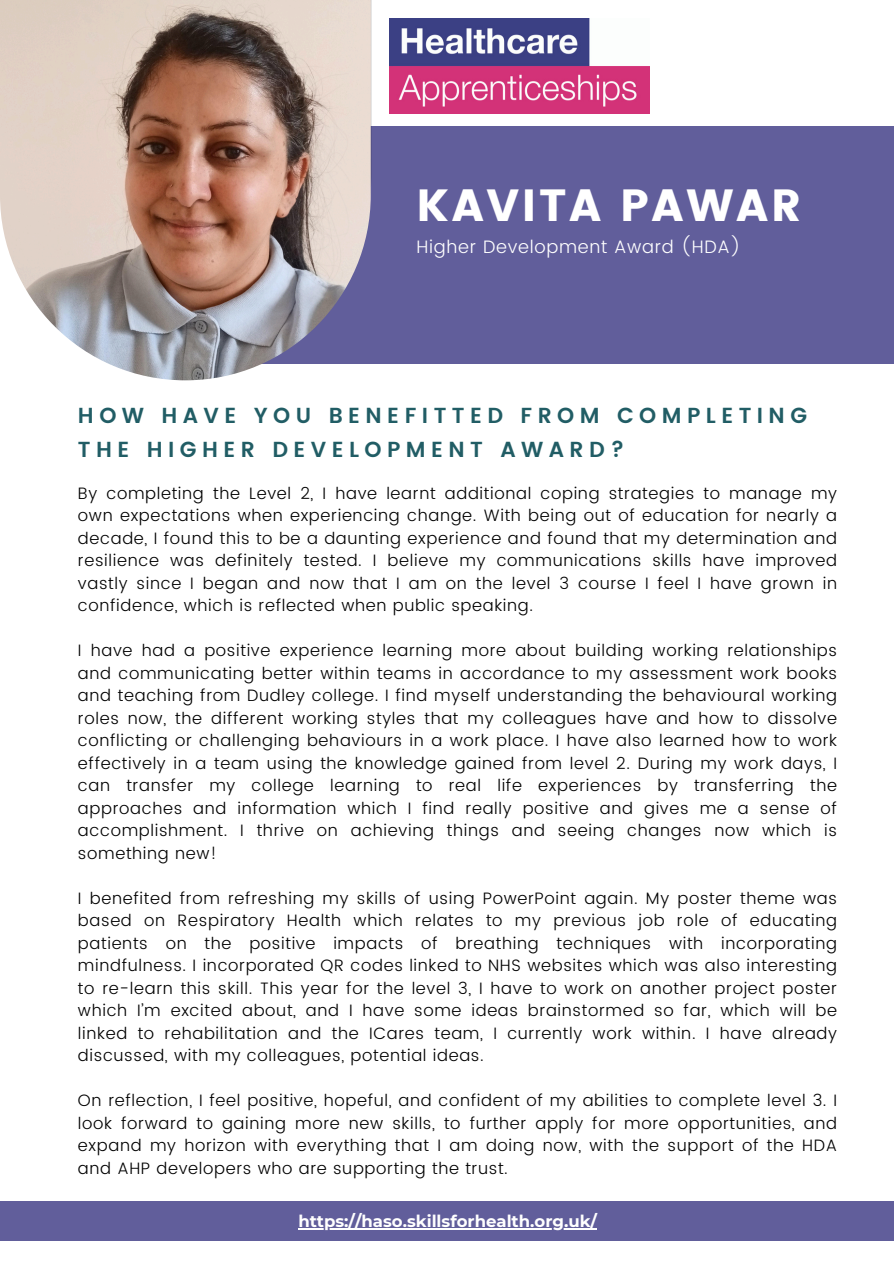
<style>
.page{position:relative;width:894px;height:1264px;background:#fff}
.page>*{position:absolute;margin:0;border:0;box-sizing:border-box;transform-origin:0 0}
.t1{font:45px "Poppins";letter-spacing:.06em;color:#fff}
.t2{font:600 21.75px/33.8px "Poppins";letter-spacing:.25em;color:#215d65}
.t3{font:300 18px "Poppins";letter-spacing:.04em;color:#fff}
.t4{font:300 16.5px/22.5px "Poppins";letter-spacing:.04em;color:#000;text-align:justify}
.t5{font:700 16.5px "Montserrat";color:#fff}
</style>
<div class="page">
<div style="left:161px;top:126px;width:732px;height:238px;background:#615e9b"></div>
<img style="left:0;top:0;width:370px;height:380px">
<div style="left:0;top:1201px;width:893px;height:39px;background:#615e9b"></div>
<img style="left:389px;top:19px;width:260px;height:94px">
<hr style="left:298px;top:1227px;width:299px;height:2px;background:#fff">
<p class="t1" style="left:416px;top:179px;width:386px">KAVITA PAWAR</p>
<p class="t3" style="left:416px;top:236px;width:326px">Higher Development Award (HDA)</p>
<p class="t2" style="left:78px;top:399px;width:730px">HOW HAVE YOU BENEFITTED FROM COMPLETING<br>THE HIGHER DEVELOPMENT AWARD?</p>
<h2 class="t4" style="left:78px;top:481px;width:760px">By completing the Level 2, I have learnt additional coping strategies to manage my own expectations when experiencing change. With being out of education for nearly a decade, I found this to be a daunting experience and found that my determination and resilience was definitely tested. I believe my communications skills have improved vastly since I began and now that I am on the level 3 course I feel I have grown in confidence, which is reflected when public speaking.</h2>
<p class="t4" style="left:78px;top:639px;width:760px">I have had a positive experience learning more about building working relationships and communicating better within teams in accordance to my assessment work books and teaching from Dudley college. I find myself understanding the behavioural working roles now, the different working styles that my colleagues have and how to dissolve conflicting or challenging behaviours in a work place. I have also learned how to work effectively in a team using the knowledge gained from level 2. During my work days, I can transfer my college learning to real life experiences by transferring the approaches and information which I find really positive and gives me a sense of accomplishment. I thrive on achieving things and seeing changes now which is something new!</p>
<p class="t4" style="left:78px;top:886px;width:760px">I benefited from refreshing my skills of using PowerPoint again. My poster theme was based on Respiratory Health which relates to my previous job role of educating patients on the positive impacts of breathing techniques with incorporating mindfulness. I incorporated QR codes linked to NHS websites which was also interesting to re-learn this skill. This year for the level 3, I have to work on another project poster which I’m excited about, and I have some ideas brainstormed so far, which will be linked to rehabilitation and the ICares team, I currently work within. I have already discussed, with my colleagues, potential ideas.</p>
<p class="t4" style="left:78px;top:1089px;width:760px">On reflection, I feel positive, hopeful, and confident of my abilities to complete level 3. I look forward to gaining more new skills, to further apply for more opportunities, and expand my horizon with everything that I am doing now, with the support of the HDA and AHP developers who are supporting the trust.</p>
<h3 class="t5" style="left:298px;top:1210px;width:300px">https://haso.skillsforhealth.org.uk/</h3>
</div>
